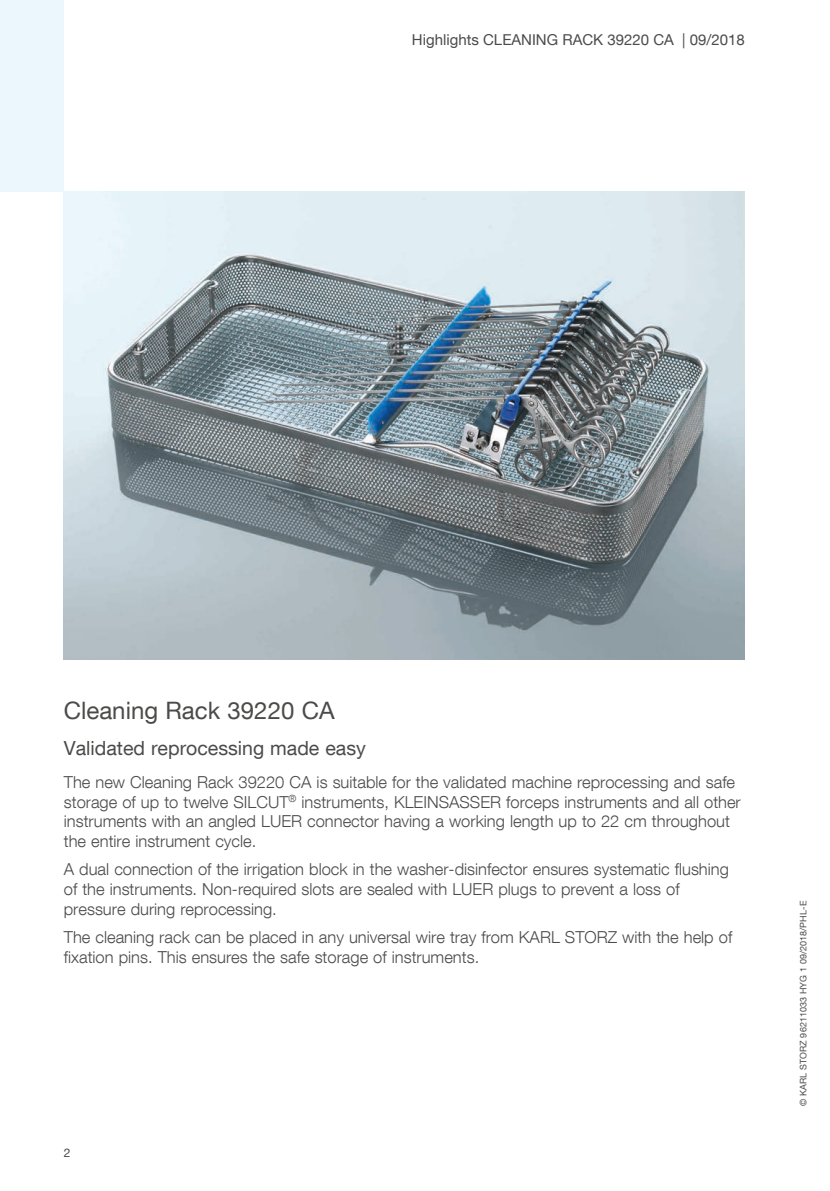
<style>
.page{position:relative;width:830px;height:1191px;background:#fff}
.page>*{position:absolute;margin:0;border:0;box-sizing:border-box;transform-origin:0 0}
.t1{font:24px "KS Helvetica Neue";color:#4b4b4a}
.t2{font:19.5px "KS Helvetica Neue";color:#4b4b4a}
.t3{font:300 16.5px/19.8px "KS Helvetica Neue";color:#4b4b4a}
.t4{font:15px "KS Helvetica Neue";color:#4b4b4a}
.t5{font:12px "KS Helvetica Neue";color:#4b4b4a}
.t6{font:9px "KS Helvetica Neue";letter-spacing:.01em;color:#4b4b4a}
</style>
<div class="page">
<div style="left:0;top:0;width:64px;height:191px;background:#ebf6fd"></div>
<img style="left:64px;top:191px;width:680px;height:468px">
<p class="t4" style="left:412px;top:30px;width:161px">Highlights cleaning rac</p>
<p class="t4" style="left:593px;top:30px;width:153px">k 39220 CA | 09/2018</p>
<h1 class="t1" style="left:64px;top:695px;width:272px">Cleaning Rack 39220 CA</h1>
<p class="t2" style="left:64px;top:736px;width:303px">Validated reprocessing made easy</p>
<p class="t3" style="left:64px;top:771px;width:678px">The new Cleaning Rack 39220 CA is suitable for the validated machine reprocessing and safe storage of up to twelve SilCut<sup>®</sup> instruments, KLEINSASSER forceps instruments and all other instruments with an angled LU ER connector having a working length up to 22 cm throughout the entire instrument cycle.</p>
<p class="t3" style="left:64px;top:859px;width:666px">A dual connection of the irrigation block in the washer-disinfector ensures systematic flushing of the instruments. Non-required slots are sealed with LU ER plugs to prevent a loss of pressure during reprocessing.</p>
<p class="t3" style="left:64px;top:927px;width:669px">The cleaning rack can be placed in any universal wire tray from KARL STORZ with the help of fixation pins. This ensures the safe storage of instruments.</p>
<p class="t5" style="left:64px;top:1145px;width:8px">2</p>
<p class="t6" style="left:797px;top:1106px;width:205px;rotate:-90deg">© KARL STORZ 96211033 HYG 1 09/2018/PHL-E</p>
</div>
